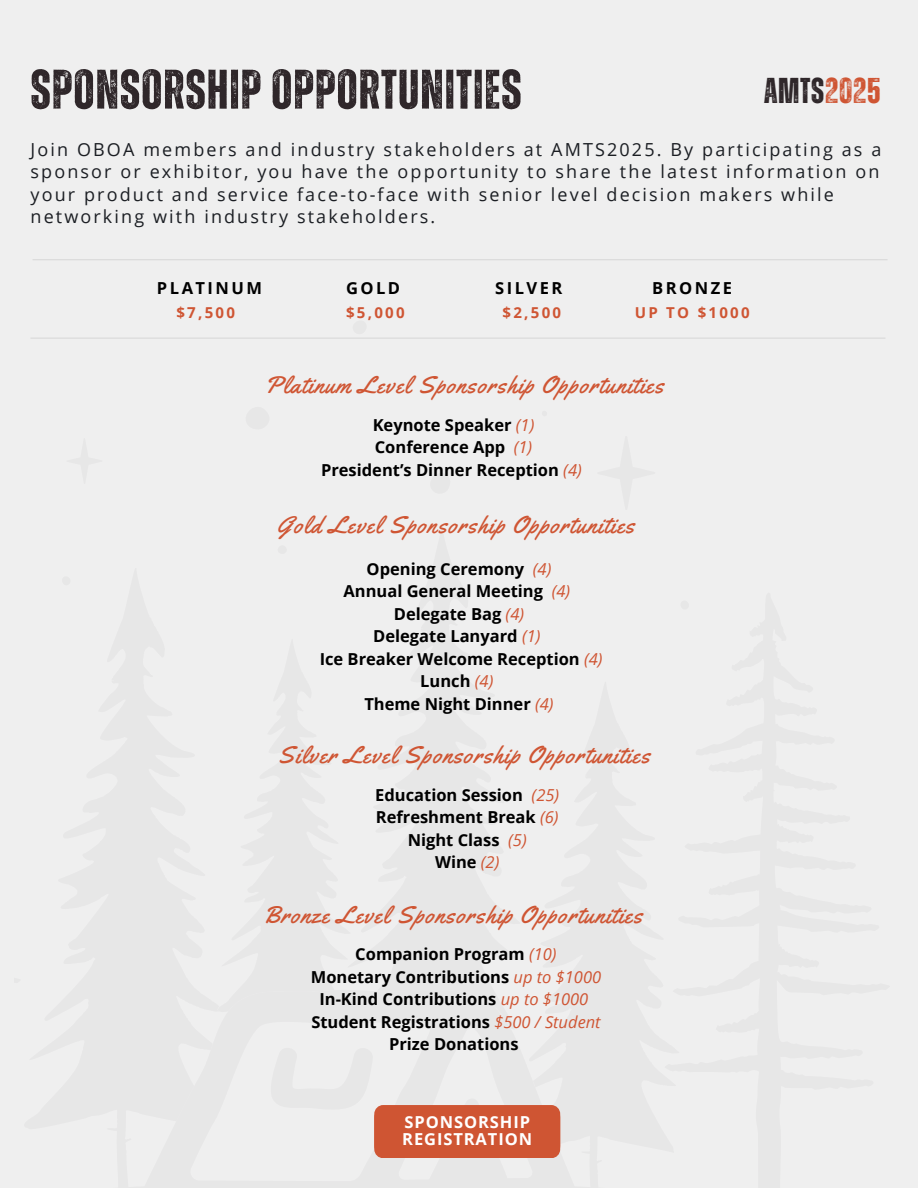
<style>
.page{position:relative;width:918px;height:1188px;background:#efefef}
.page>*{position:absolute;margin:0;border:0;box-sizing:border-box;transform-origin:0 0}
.t1{font:700 55.65px "Zuume Rough";letter-spacing:.02em;color:#2f272a}
.t2{font:700 36px "Zuume Rough";letter-spacing:.02em;color:#2f272a}
.t3{font:24px "Yellowtail";letter-spacing:.055em;color:#cf5533}
.t4{font:18px/22.5px "Open Sans";letter-spacing:.12em;color:#1b1e23}
.t5{font:700 16.5px/22.5px "Open Sans";color:#000;text-align:center}
.t6{font:700 16.5px/16.8px "Open Sans";letter-spacing:.055em;color:#fff}
.t7{font:700 16.5px "Open Sans";letter-spacing:.15em;color:#000}
.t8{font:700 15px "Open Sans";letter-spacing:.15em;color:#cf5533}
.s1{color:#cf5533}
.s2{font-weight:400;font-style:italic;color:#cf5533}
</style>
<div class="page">
<hr style="left:33px;top:259px;width:855px;height:1px;background:#d9d9d9">
<hr style="left:30px;top:338px;width:855px;height:1px;background:#d9d9d9">
<div style="left:374px;top:1108px;width:186px;height:50px;background:#cf5533;border-radius:9px"></div>
<div style="left:374px;top:1105px;width:186px;height:50px;background:#cf5533;border-radius:9px"></div>
<h2 class="t1" style="left:31px;top:64px;width:493px">SPONSORSHIP OPPORTUNITIES</h2>
<h5 class="t4" style="left:31px;top:137px;width:852px">Join OBOA members and industry stakeholders at AMTS2025. By participating as a sponsor or exhibitor, you have the opportunity to share the latest information on your product and service face-to-face with senior level decision makers while networking with industry stakeholders.</h5>
<p class="t2" style="left:764px;top:74px;width:118px">AMTS<span class="s1">2025</span></p>
<h4 class="t7" style="left:157px;top:276px;width:107px">PLATINUM</h4>
<p class="t8" style="left:176px;top:302px;width:60px">$7,500</p>
<h4 class="t5" style="left:346px;top:276px;width:56px">GOLD</h4>
<h4 class="t8" style="left:346px;top:302px;width:60px">$5,000</h4>
<p class="t5" style="left:495px;top:276px;width:69px">SILVER</p>
<h4 class="t8" style="left:503px;top:302px;width:60px">$2,500</h4>
<p class="t5" style="left:652px;top:276px;width:81px">BRONZE</p>
<p class="t8" style="left:635px;top:302px;width:116px">UP TO $1000</p>
<p class="t3" style="left:264px;top:369px;width:401px">Platinum Level Sponsorship Opportunities</p>
<p class="t5" style="left:321px;top:413px;width:262px">Keynote Speaker <span class="s2">(1)<br></span>Conference App <span class="s2">(1)<br></span>President’s Dinner Reception <span class="s2">(4)</span></p>
<h3 class="t3" style="left:277px;top:510px;width:359px">Gold Level Sponsorship Opportunities</h3>
<p class="t5" style="left:320px;top:557px;width:284px">Opening Ceremony <span class="s2">(4)<br></span>Annual General Meeting <span class="s2">(4)<br></span>Delegate Bag <span class="s2">(4)<br></span>Delegate Lanyard <span class="s2">(1)<br></span>Ice Breaker Welcome Reception <span class="s2">(4)<br></span>Lunch <span class="s2">(4)<br></span>Theme Night Dinner <span class="s2">(4)</span></p>
<h5 class="t3" style="left:278px;top:740px;width:373px">Silver Level Sponsorship Opportunities</h5>
<h3 class="t5" style="left:375px;top:783px;width:185px">Education Session <span class="s2">(25)<br></span>Refreshment Break <span class="s2">(6)<br></span>Night Class <span class="s2">(5)<br></span>Wine <span class="s2">(2)</span></h3>
<h3 class="t3" style="left:263px;top:899px;width:381px">Bronze Level Sponsorship Opportunities</h3>
<h5 class="t5" style="left:311px;top:943px;width:292px">Companion Program <span class="s2">(10)<br></span>Monetary Contributions <span class="s2">up to $1000<br></span>In-Kind Contributions <span class="s2">up to $1000<br></span>Student Registrations <span class="s2">$500 / Student<br></span>Prize Donations</h5>
<h3 class="t6" style="left:402px;top:1113px;width:131px">SPONSORSHIP<br>REGISTRATION</h3>
</div>
